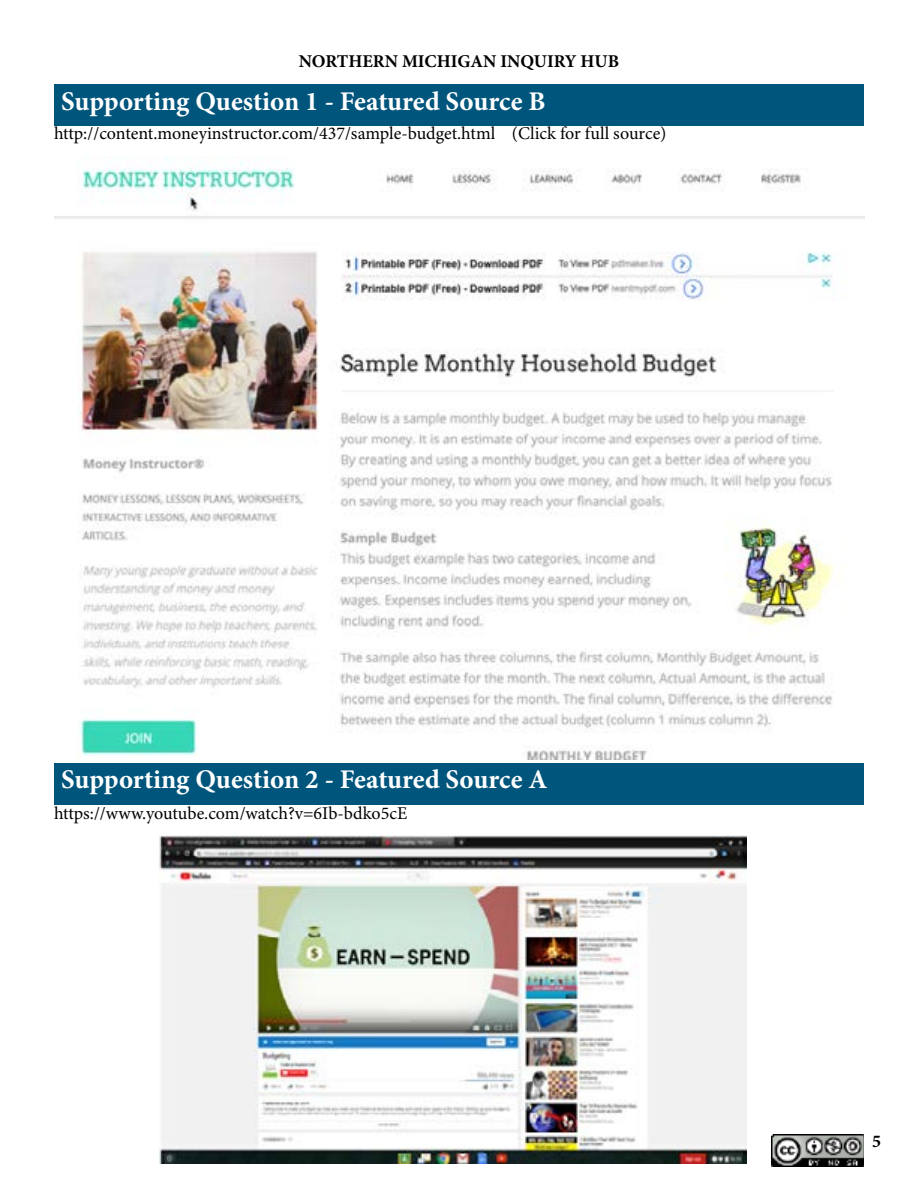
<style>
.page{position:relative;width:918px;height:1188px;background:#fff}
.page>*{position:absolute;margin:0;border:0;box-sizing:border-box;transform-origin:0 0}
.t1{font:700 27px "Minion Pro";letter-spacing:-.005em;color:#fff}
.t2{font:18px "Minion Pro";color:#000}
.t3{font:700 18px "Minion Pro";color:#000}
</style>
<div class="page">
<img style="left:772px;top:1134px;width:92px;height:33px">
<div style="left:54px;top:85px;width:810px;height:41px;background:#00557c"></div>
<img style="left:54px;top:156px;width:810px;height:603px">
<div style="left:54px;top:763px;width:810px;height:42px;background:#00557c"></div>
<img style="left:158px;top:835px;width:589px;height:329px">
<p class="t3" style="left:299px;top:49px;width:322px">NORTHERN MICHIGAN INQUIRY HUB</p>
<h1 class="t1" style="left:61px;top:82px;width:486px">Supporting Question 1 - Featured Source B</h1>
<p class="t2" style="left:54px;top:121px;width:614px">http://content.moneyinstructor.com/437/sample-budget.html (Click for full source)</p>
<h1 class="t1" style="left:61px;top:761px;width:488px">Supporting Question 2 - Featured Source A</h1>
<p class="t2" style="left:54px;top:802px;width:355px">https://www.youtube.com/watch?v=6Ib-bdko5cE</p>
<p class="t3" style="left:872px;top:1129px;width:10px">5</p>
</div>
